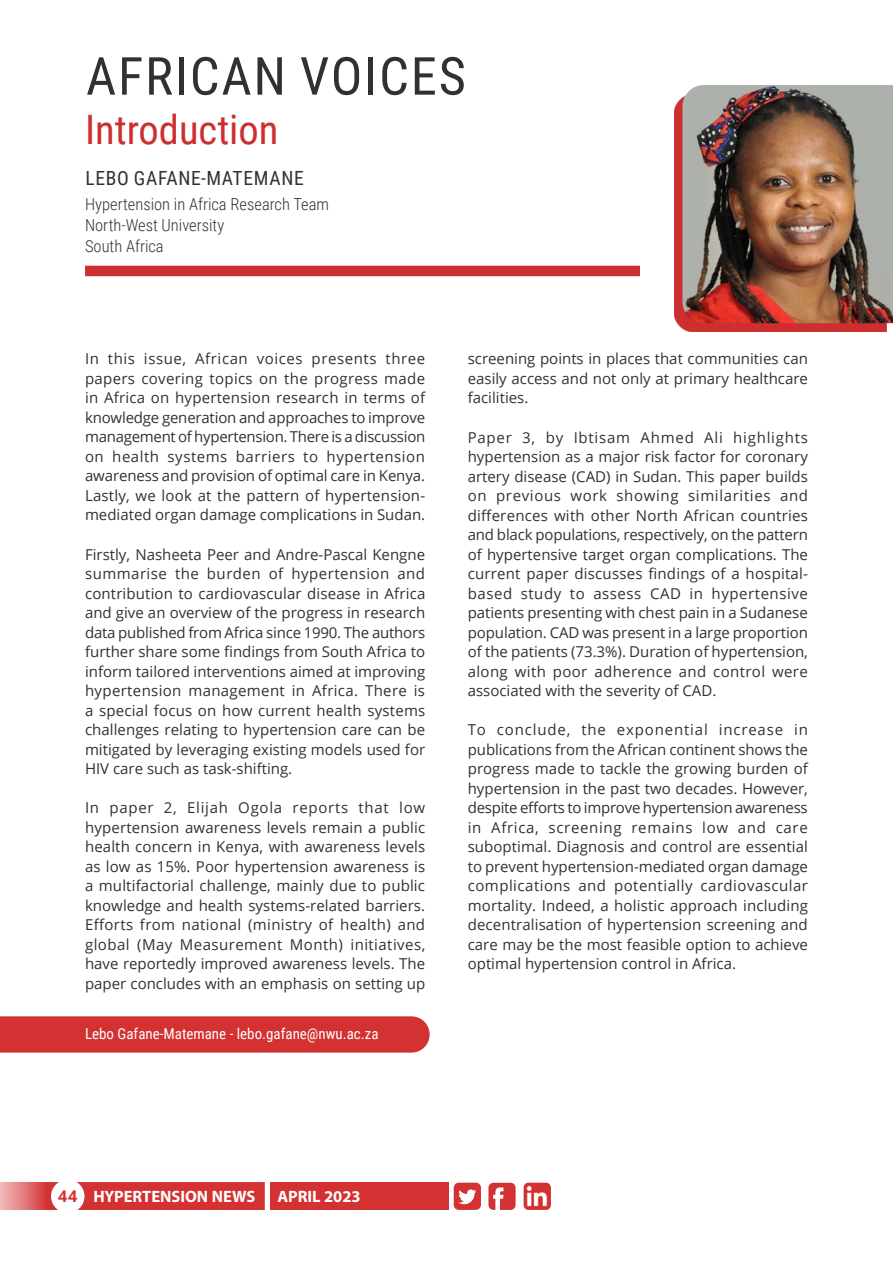
<style>
.page{position:relative;width:893px;height:1263px;background:#fff}
.page>*{position:absolute;margin:0;border:0;box-sizing:border-box;transform-origin:0 0}
.Main_heading_1{font:52.5px "Roboto Condensed";letter-spacing:.035em;color:#303232}
.Sub_Heading_1{font:40.5px "Roboto Condensed";color:#cd2f30}
.Author_-_Name{font:19.5px "Roboto Condensed";letter-spacing:.035em;color:#303232}
.Author_-_NO_LINE{font:300 16.5px/21px "Roboto Condensed";color:#303232}
.t1{font:700 16.5px "Myriad Pro";color:#fff}
.Author_-_Position_ti{font:300 16.5px "Roboto Condensed";color:#303232}
.Body_text_justified{font:15px/19.5px "Open Sans";color:#303232;text-align:justify}
.Author___Email_-_RED{font:15px "Roboto Condensed";color:#fff}
.s1{font-family:"Open Sans";font-size:16.2px;color:#d33132}
</style>
<div class="page">
<svg style="left:454px;top:1183px;width:27px;height:27px"></svg>
<svg style="left:488px;top:1183px;width:28px;height:27px"></svg>
<div style="left:270px;top:1183px;width:179px;height:27px;background:#d33132"></div>
<svg style="left:0;top:1183px;width:264px;height:27px;background:#d64040"></svg>
<div style="left:51px;top:1179px;width:34px;height:34px;background:#fff;border-radius:50%"></div>
<img style="left:524px;top:1183px;width:27px;height:27px">
<div style="left:85px;top:266px;width:555px;height:10px;background:#cd2f30"></div>
<div style="left:674px;top:93px;width:213px;height:239px;background:#cd2f30"></div>
<img style="left:682px;top:85px;width:211px;height:238px">
<div style="left:0;top:1016px;width:430px;height:36px;background:#d33132"></div>
<p class="Main_heading_1" style="left:86px;top:39px;width:381px">AFRICAN VOICES</p>
<p class="Sub_Heading_1" style="left:85px;top:101px;width:195px">Introduction</p>
<p class="Author_-_Name" style="left:85px;top:164px;width:220px">LEBO GAFANE-MATEMANE</p>
<p class="Author_-_NO_LINE" style="left:85px;top:193px;width:246px">Hypertension in Africa Research Team<br>North-West University</p>
<p class="Author_-_Position_ti" style="left:85px;top:234px;width:80px">South Africa</p>
<p class="Body_text_justified" style="left:85px;top:349px;width:342px">In this issue, African voices presents three papers covering topics on the progress made in Africa on hypertension research in terms of knowledge generation and approaches to improve management of hypertension. There is a discussion on health systems barriers to hypertension awareness and provision of optimal care in Kenya.<br>Lastly, we look at the pattern of hypertension&shy;mediated organ damage complications in Sudan.</p>
<p class="Body_text_justified" style="left:85px;top:544px;width:342px">Firstly, Nasheeta Peer and Andre-Pascal Kengne summarise the burden of hypertension and contribution to cardiovascular disease in Africa and give an overview of the progress in research data published from Africa since 1990. The authors further share some findings from South Africa to inform tailored interventions aimed at improving hypertension management in Africa. There is a special focus on how current health systems challenges relating to hypertension care can be mitigated by leveraging existing models used for HIV care such as task-shifting.</p>
<p class="Body_text_justified" style="left:85px;top:797px;width:342px">In paper 2, Elijah Ogola reports that low hypertension awareness levels remain a public health concern in Kenya, with awareness levels as low as 15%. Poor hypertension awareness is a multifactorial challenge, mainly due to public knowledge and health systems-related barriers.<br>Efforts from national (ministry of health) and global (May Measurement Month) initiatives, have reportedly improved awareness levels. The paper concludes with an emphasis on setting up</p>
<p class="Author___Email_-_RED" style="left:85px;top:1023px;width:295px">Lebo Gafane-Matemane - lebo.gafane@nwu.ac.za</p>
<p class="Body_text_justified" style="left:468px;top:349px;width:342px">screening points in places that communities can easily access and not only at primary healthcare facilities.</p>
<p class="Body_text_justified" style="left:468px;top:427px;width:342px">Paper 3, by Ibtisam Ahmed Ali highlights hypertension as a major risk factor for coronary artery disease (CAD) in Sudan. This paper builds on previous work showing similarities and differences with other North African countries and black populations, respectively, on the pattern of hypertensive target organ complications. The current paper discusses findings of a hospital&shy;based study to assess CAD in hypertensive patients presenting with chest pain in a Sudanese population. CAD was present in a large proportion of the patients (73.3%). Duration of hypertension, along with poor adherence and control were associated with the severity of CAD.</p>
<p class="Body_text_justified" style="left:468px;top:719px;width:342px">To conclude, the exponential increase in publications from the African continent shows the progress made to tackle the growing burden of hypertension in the past two decades. However, despite efforts to improve hypertension awareness in Africa, screening remains low and care suboptimal. Diagnosis and control are essential to prevent hypertension-mediated organ damage complications and potentially cardiovascular mortality. Indeed, a holistic approach including decentralisation of hypertension screening and care may be the most feasible option to achieve optimal hypertension control in Africa.</p>
<p class="t1" style="left:58px;top:1186px;width:199px"><span class="s1">44</span> HYPERTENSION NEWS</p>
<p class="t1" style="left:277px;top:1186px;width:85px">APRIL 2023</p>
</div>
